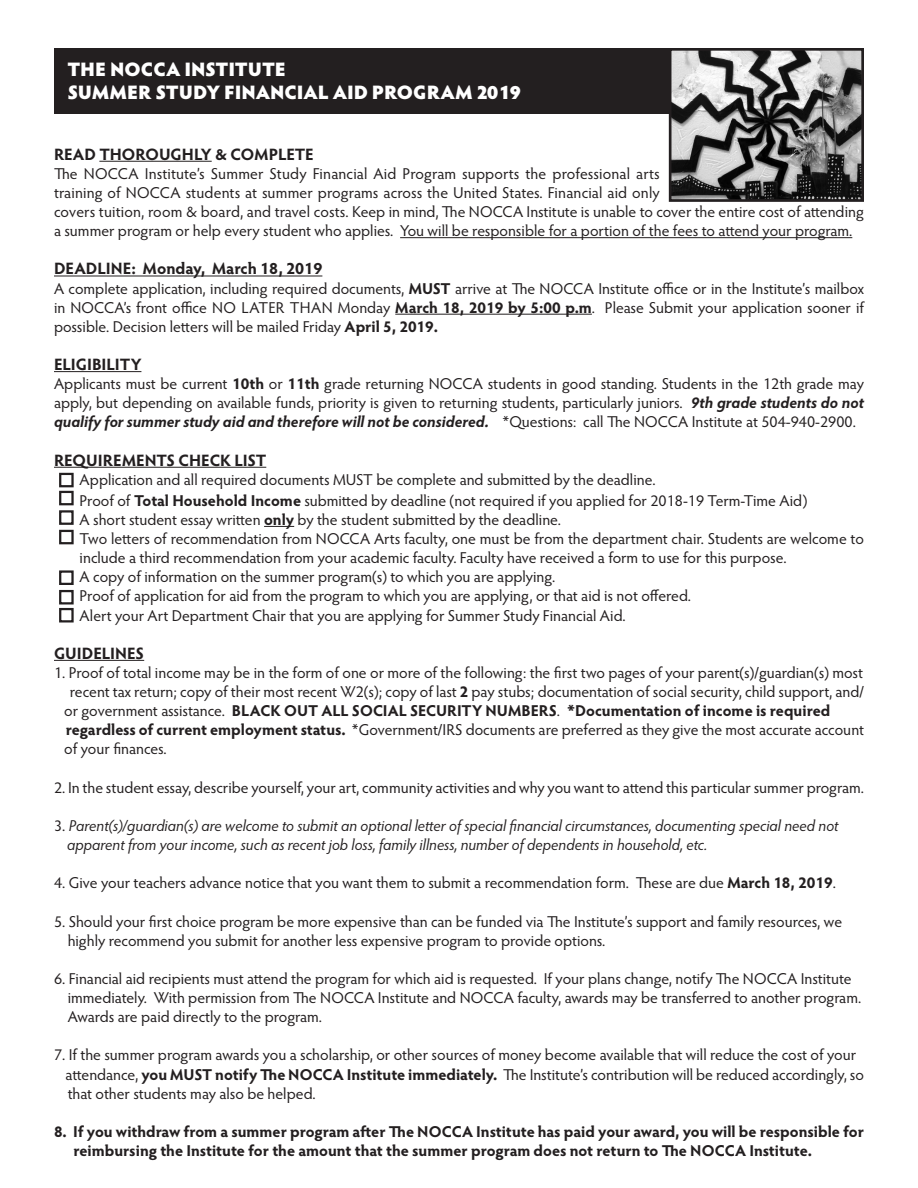
<style>
.page{position:relative;width:918px;height:1188px;background:#fff}
.page>*{position:absolute;margin:0;border:0;box-sizing:border-box;transform-origin:0 0}
.t1{font:900 19.5px "Hypatia Sans Pro";color:#fff}
.t2{font:700 16.5px "Hypatia Sans Pro";color:#231f20}
.t3{font:15.75px/19.2px "Hypatia Sans Pro";color:#231f20}
.t4{font:700 15.75px "Hypatia Sans Pro";color:#231f20}
.t5{font:italic 15.75px "Hypatia Sans Pro";color:#231f20}
.s1{font-weight:700}
.s2{font-weight:700;font-style:italic}
.s3{font-weight:400}
.s4{font-style:normal}
</style>
<div class="page">
<hr style="left:99px;top:161px;width:113px;height:1px;background:#231f20">
<hr style="left:400px;top:237px;width:452px;height:1px;background:#231f20">
<hr style="left:54px;top:276px;width:268px;height:1px;background:#231f20">
<hr style="left:395px;top:314px;width:197px;height:1px;background:#231f20">
<hr style="left:54px;top:371px;width:87px;height:1px;background:#231f20">
<hr style="left:54px;top:467px;width:212px;height:1px;background:#231f20">
<hr style="left:264px;top:526px;width:30px;height:1px;background:#231f20">
<hr style="left:54px;top:660px;width:90px;height:1px;background:#231f20">
<div style="left:59px;top:530px;width:15px;height:14px;border:2px solid #231f20"></div>
<div style="left:59px;top:491px;width:15px;height:14px;border:2px solid #231f20"></div>
<div style="left:59px;top:590px;width:15px;height:14px;border:2px solid #231f20"></div>
<div style="left:59px;top:608px;width:15px;height:14px;border:2px solid #231f20"></div>
<div style="left:59px;top:510px;width:15px;height:15px;border:2px solid #231f20"></div>
<div style="left:59px;top:473px;width:15px;height:14px;border:2px solid #231f20"></div>
<div style="left:59px;top:570px;width:15px;height:15px;border:2px solid #231f20"></div>
<div style="left:54px;top:48px;width:810px;height:65px;background:#231f20"></div>
<img style="left:673px;top:52px;width:187px;height:146px">
<div style="left:669px;top:48px;width:195px;height:154px;border:3px solid #231f20"></div>
<p class="t1" style="left:68px;top:55px;width:220px">THE NOCCA INSTITUTE</p>
<p class="t1" style="left:68px;top:78px;width:455px">SUMMER STUDY FINANCIAL AID PROGRAM 2019</p>
<p class="t2" style="left:54px;top:142px;width:261px">READ THOROUGHLY &amp; COMPLETE</p>
<p class="t3" style="left:54px;top:163px;width:811px">The NOCCA Institute’s Summer Study Financial Aid Program supports the professional arts<br>training of NOCCA students at summer programs across the United States. Financial aid only<br>covers tuition, room &amp; board, and travel costs. Keep in mind, The NOCCA Institute is unable to cover the entire cost of attending a summer program or help every student who applies. You will be responsible for a portion of the fees to attend your program.</p>
<p class="t2" style="left:54px;top:257px;width:270px">DEADLINE: Monday, March 18, 2019</p>
<p class="t3" style="left:54px;top:278px;width:812px;text-align:justify">A complete application, including required documents, <span class="s1">MUST</span> arrive at The NOCCA Institute office or in the Institute’s mailbox in NOCCA’s front office NO LATER THAN Monday <span class="s1">March 18, 2019 by 5:00 p.m</span>. Please Submit your application sooner if possible. Decision letters will be mailed Friday <span class="s1">April 5, 2019.</span></p>
<p class="t2" style="left:54px;top:353px;width:89px">ELIGIBILITY</p>
<p class="t3" style="left:54px;top:374px;width:812px;text-align:justify">Applicants must be current <span class="s1">10th</span> or <span class="s1">11th</span> grade returning NOCCA students in good standing. Students in the 12th grade may apply, but depending on available funds, priority is given to returning students, particularly juniors. <span class="s2">9th grade students do not qualify for summer study aid and therefore will not be considered.</span> *Questions: call The NOCCA Institute at 504-940-2900.</p>
<p class="t2" style="left:54px;top:448px;width:214px">REQUIREMENTS CHECK LIST</p>
<p class="t3" style="left:80px;top:469px;width:578px">Application and all required documents MUST be complete and submitted by the deadline.</p>
<p class="t3" style="left:80px;top:490px;width:729px">Proof of <span class="s1">Total Household Income</span> submitted by deadline (not required if you applied for 2018-19 Term-Time Aid)</p>
<p class="t3" style="left:80px;top:509px;width:483px">A short student essay written <span class="s1">only</span> by the student submitted by the deadline.</p>
<p class="t3" style="left:80px;top:529px;width:786px">Two letters of recommendation from NOCCA Arts faculty, one must be from the department chair. Students are welcome to include a third recommendation from your academic faculty. Faculty have received a form to use for this purpose.</p>
<p class="t3" style="left:80px;top:567px;width:477px">A copy of information on the summer program(s) to which you are applying.</p>
<p class="t3" style="left:80px;top:586px;width:613px">Proof of application for aid from the program to which you are applying, or that aid is not offered.</p>
<p class="t3" style="left:80px;top:605px;width:548px">Alert your Art Department Chair that you are applying for Summer Study Financial Aid.</p>
<p class="t2" style="left:54px;top:641px;width:92px">GUIDELINES</p>
<p class="t3" style="left:54px;top:662px;width:810px">1. Proof of total income may be in the form of one or more of the following: the first two pages of your parent(s)/guardian(s) most</p>
<p class="t3" style="left:70px;top:682px;width:796px">recent tax return; copy of their most recent W2(s); copy of last <span class="s1">2</span> pay stubs; documentation of social security, child support, and/</p>
<p class="t4" style="left:64px;top:700px;width:768px"><span class="s3">or government assistance.</span> BLACK OUT ALL SOCIAL SECURITY NUMBERS<span class="s3">.</span> *Documentation of income is required</p>
<p class="t3" style="left:66px;top:720px;width:800px"><span class="s1">regardless of current employment status.</span> *Government/IRS documents are preferred as they give the most accurate account</p>
<p class="t3" style="left:64px;top:739px;width:104px">of your finances.</p>
<p class="t3" style="left:54px;top:777px;width:811px">2. In the student essay, describe yourself, your art, community activities and why you want to attend this particular summer program.</p>
<p class="t5" style="left:54px;top:815px;width:786px"><span class="s4">3.</span> Parent(s)/guardian(s) are welcome to submit an optional letter of special financial circumstances, documenting special need not</p>
<p class="t5" style="left:67px;top:834px;width:642px">apparent from your income, such as recent job loss, family illness, number of dependents in household, etc.</p>
<p class="t3" style="left:54px;top:873px;width:783px">4. Give your teachers advance notice that you want them to submit a recommendation form. These are due <span class="s1">March 18, 2019</span>.</p>
<p class="t3" style="left:54px;top:911px;width:790px">5. Should your first choice program be more expensive than can be funded via The Institute’s support and family resources, we</p>
<p class="t3" style="left:68px;top:930px;width:539px">highly recommend you submit for another less expensive program to provide options.</p>
<p class="t3" style="left:54px;top:968px;width:799px">6. Financial aid recipients must attend the program for which aid is requested. If your plans change, notify The NOCCA Institute</p>
<p class="t3" style="left:68px;top:988px;width:795px">immediately. With permission from The NOCCA Institute and NOCCA faculty, awards may be transferred to another program.</p>
<p class="t3" style="left:68px;top:1007px;width:256px">Awards are paid directly to the program.</p>
<p class="t3" style="left:54px;top:1045px;width:804px">7. If the summer program awards you a scholarship, or other sources of money become available that will reduce the cost of your</p>
<p class="t3" style="left:66px;top:1064px;width:800px">attendance, <span class="s1">you MUST notify The NOCCA Institute immediately.</span> The Institute’s contribution will be reduced accordingly, so</p>
<p class="t3" style="left:68px;top:1083px;width:249px">that other students may also be helped.</p>
<p class="t4" style="left:54px;top:1120px;width:812px">8. If you withdraw from a summer program after The NOCCA Institute has paid your award, you will be responsible for</p>
<p class="t4" style="left:73px;top:1140px;width:740px">reimbursing the Institute for the amount that the summer program does not return to The NOCCA Institute.</p>
</div>
